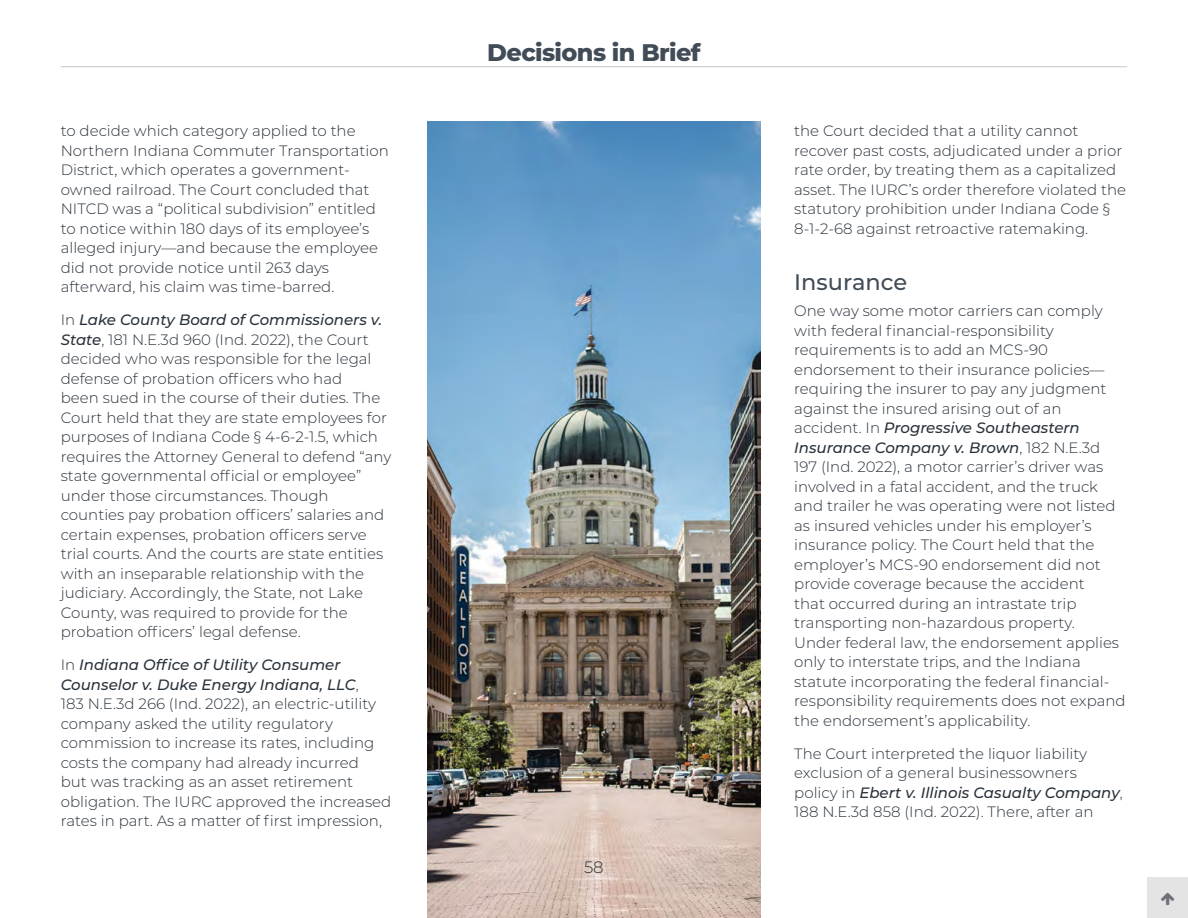
<style>
.page{position:relative;width:1188px;height:918px;background:#fff}
.page>*{position:absolute;margin:0;border:0;box-sizing:border-box;transform-origin:0 0}
.t1{font:800 24px "Montserrat";letter-spacing:-.025em;color:#414c56}
.Cases_-_Heading_2{font:500 22.5px "Montserrat";color:#414c56}
.t2{font:300 16.5px "Montserrat";color:#29323b}
.Cases_-_Paragraph{font:300 15px/19.5px "Montserrat";color:#29323b}
.s1{font-weight:500;font-style:italic}
</style>
<div class="page">
<img style="left:428px;top:122px;width:332px;height:796px">
<hr style="left:61px;top:66px;width:1066px;height:1px;background:#c8c8cb">
<div style="left:1148px;top:878px;width:40px;height:40px;background:#e4e4e5"></div>
<p class="Cases_-_Paragraph" style="left:61px;top:120px;width:330px">to decide which category applied to the Northern Indiana Commuter Transportation District, which operates a government&shy;owned railroad. The Court concluded that NITCD was a “political subdivision” entitled to notice within 180 days of its employee’s alleged injury—and because the employee did not provide notice until 263 days afterward, his claim was time-barred.</p>
<p class="Cases_-_Paragraph" style="left:61px;top:309px;width:332px">In <span class="s1">Lake County Board of Commissioners v.<br>State</span>, 181 N.E.3d 960 (Ind. 2022), the Court decided who was responsible for the legal defense of probation officers who had<br>been sued in the course of their duties. The Court held that they are state employees for purposes of Indiana Code § 4-6-2-1.5, which requires the Attorney General to defend “any state governmental official or employee” under those circumstances. Though counties pay probation officers’ salaries and certain expenses, probation officers serve trial courts. And the courts are state entities with an inseparable relationship with the judiciary. Accordingly, the State, not Lake County, was required to provide for the probation officers’ legal defense.</p>
<p class="Cases_-_Paragraph" style="left:61px;top:654px;width:332px">In <span class="s1">Indiana Office of Utility Consumer Counselor v. Duke Energy Indiana, LLC</span>,<br>183 N.E.3d 266 (Ind. 2022), an electric-utility company asked the utility regulatory commission to increase its rates, including costs the company had already incurred<br>but was tracking as an asset retirement obligation. The IURC approved the increased rates in part. As a matter of first impression,</p>
<h1 class="t1" style="left:487px;top:35px;width:215px">Decisions in Brief</h1>
<p class="t2" style="left:584px;top:856px;width:21px">58</p>
<p class="Cases_-_Paragraph" style="left:794px;top:120px;width:333px">the Court decided that a utility cannot recover past costs, adjudicated under a prior rate order, by treating them as a capitalized asset. The IURC’s order therefore violated the statutory prohibition under Indiana Code § 8-1-2-68 against retroactive ratemaking.</p>
<p class="Cases_-_Heading_2" style="left:794px;top:266px;width:115px">Insurance</p>
<p class="Cases_-_Paragraph" style="left:794px;top:300px;width:333px">One way some motor carriers can comply with federal financial-responsibility requirements is to add an MCS-90 endorsement to their insurance policies— requiring the insurer to pay any judgment against the insured arising out of an accident. In <span class="s1">Progressive Southeastern Insurance Company v. Brown</span>, 182 N.E.3d 197 (Ind. 2022), a motor carrier’s driver was involved in a fatal accident, and the truck and trailer he was operating were not listed as insured vehicles under his employer’s insurance policy. The Court held that the employer’s MCS-90 endorsement did not provide coverage because the accident<br>that occurred during an intrastate trip transporting non-hazardous property.<br>Under federal law, the endorsement applies only to interstate trips, and the Indiana statute incorporating the federal financial&shy;responsibility requirements does not expand the endorsement’s applicability.</p>
<p class="Cases_-_Paragraph" style="left:794px;top:743px;width:330px">The Court interpreted the liquor liability exclusion of a general businessowners policy in <span class="s1">Ebert v. Illinois Casualty Company</span>, 188 N.E.3d 858 (Ind. 2022). There, after an</p>
</div>
